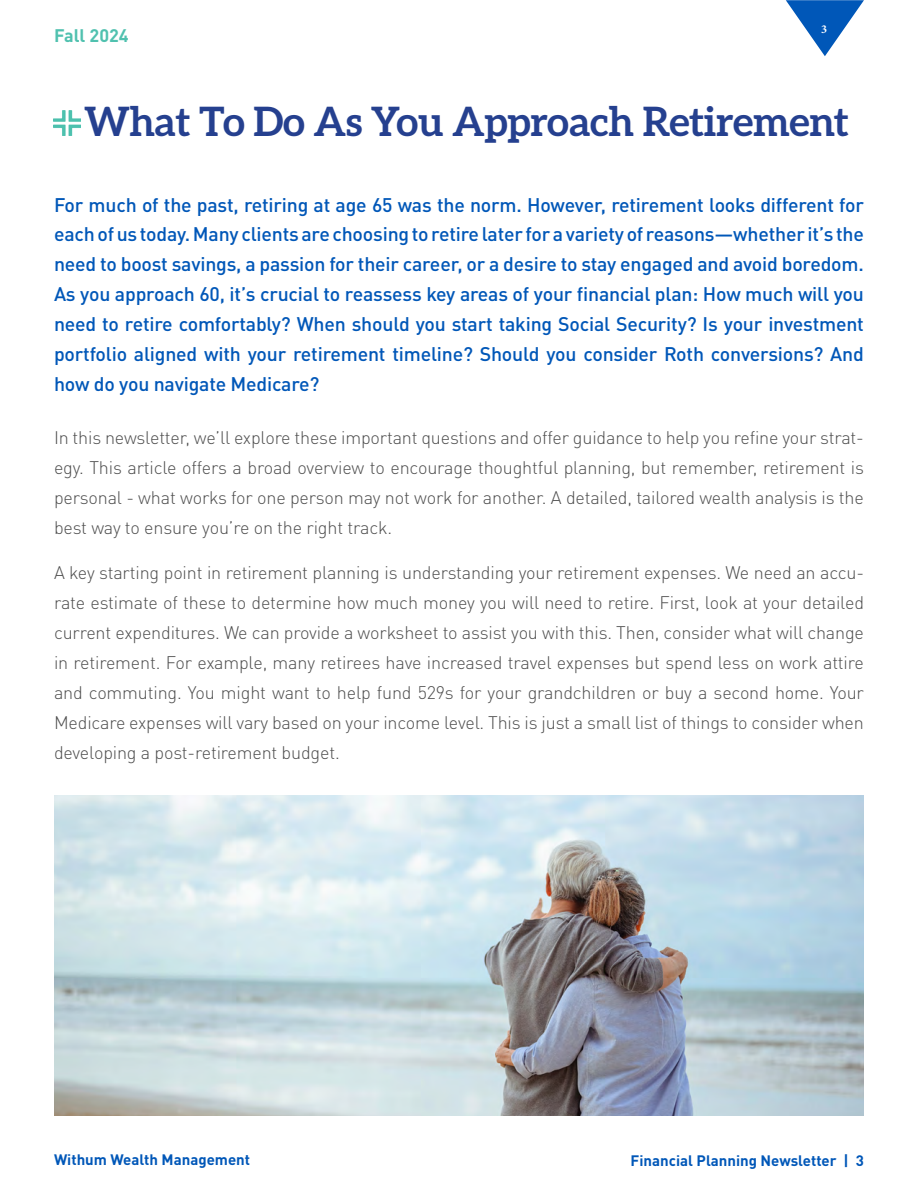
<style>
.page{position:relative;width:918px;height:1188px;background:#fff}
.page>*{position:absolute;margin:0;border:0;box-sizing:border-box;transform-origin:0 0}
.t1{font:700 40.5px "Aleo";letter-spacing:-.01em;color:#25408f}
.t2{font:500 19.5px/30px "DINOT";letter-spacing:-.01em;color:#0057b8;text-align:justify}
.t3{font:300 18px/30px "DINOT";letter-spacing:-.01em;color:#4d4d4d;text-align:justify}
.t4{font:700 18px "DINOT";color:#50c1af}
.t5{font:700 15px "DINOT";color:#0057b8}
.t6{font:700 12px "Minion Pro";color:#fff}
</style>
<div class="page">
<svg style="left:786px;top:0;width:78px;height:56px"></svg>
<img style="left:54px;top:110px;width:26px;height:26px">
<img style="left:54px;top:796px;width:810px;height:320px">
<p class="t4" style="left:54px;top:21px;width:76px">Fall 2024</p>
<p class="t6" style="left:821px;top:20px;width:7px">3</p>
<h1 class="t1" style="left:84px;top:98px;width:766px">What To Do As You Approach Retirement</h1>
<p class="t2" style="left:54px;top:188px;width:811px">For much of the past, retiring at age 65 was the norm. However, retirement looks different for each of us today. Many clients are choosing to retire later for a variety of reasons—whether it’s the need to boost savings, a passion for their career, or a desire to stay engaged and avoid boredom.<br>As you approach 60, it’s crucial to reassess key areas of your financial plan: How much will you need to retire comfortably? When should you start taking Social Security? Is your investment portfolio aligned with your retirement timeline? Should you consider Roth conversions? And how do you navigate Medicare?</p>
<p class="t3" style="left:54px;top:421px;width:812px">In this newsletter, we’ll explore these important questions and offer guidance to help you refine your strat&shy;egy. This article offers a broad overview to encourage thoughtful planning, but remember, retirement is personal - what works for one person may not work for another. A detailed, tailored wealth analysis is the best way to ensure you’re on the right track.</p>
<p class="t3" style="left:54px;top:556px;width:812px">A key starting point in retirement planning is understanding your retirement expenses. We need an accu&shy;rate estimate of these to determine how much money you will need to retire. First, look at your detailed current expenditures. We can provide a worksheet to assist you with this. Then, consider what will change in retirement. For example, many retirees have increased travel expenses but spend less on work attire and commuting. You might want to help fund 529s for your grandchildren or buy a second home. Your Medicare expenses will vary based on your income level. This is just a small list of things to consider when developing a post-retirement budget.</p>
<p class="t5" style="left:54px;top:1148px;width:198px">Withum Wealth Management</p>
<p class="t5" style="left:631px;top:1148px;width:235px">Financial Planning Newsletter | 3</p>
</div>
